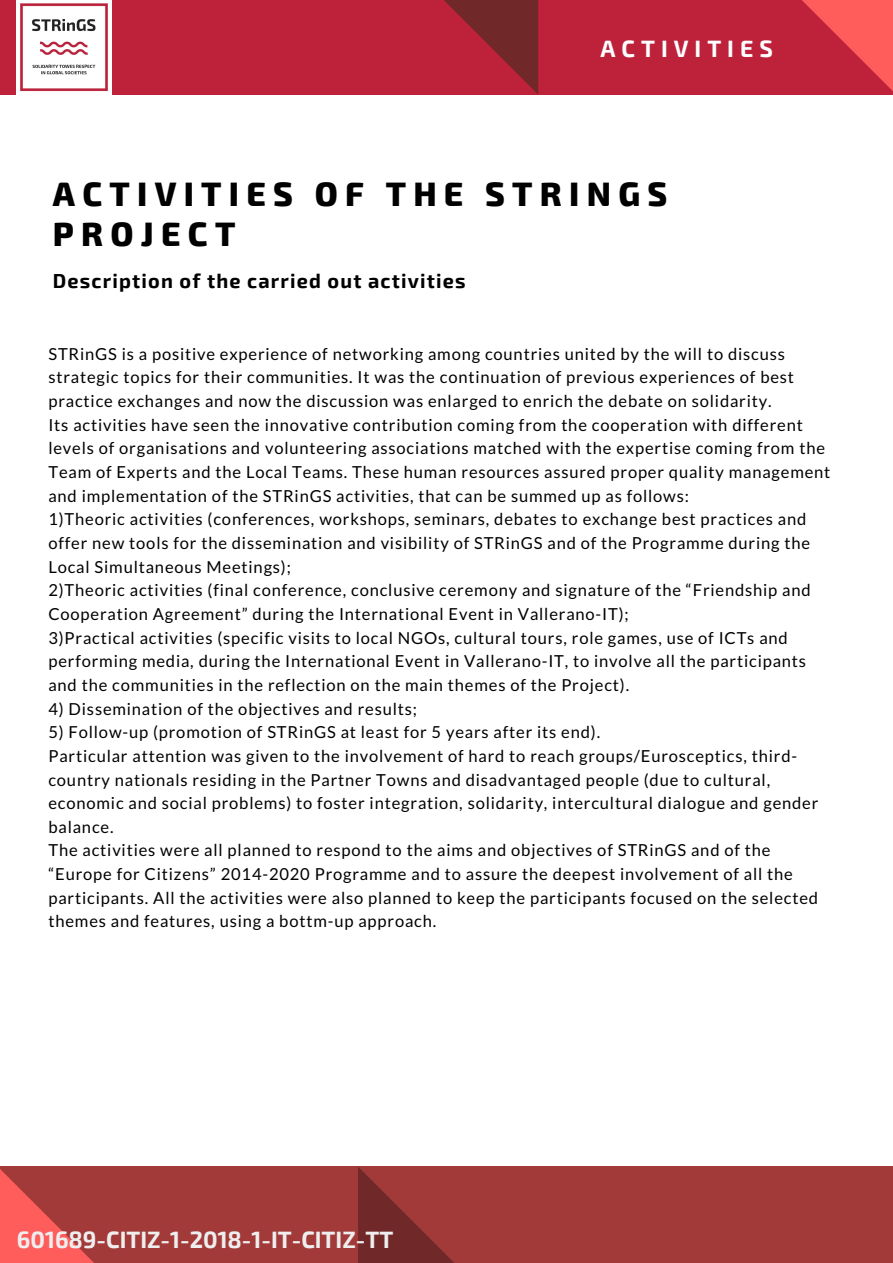
<style>
.page{position:relative;width:893px;height:1263px;background:#fff}
.page>*{position:absolute;margin:0;border:0;box-sizing:border-box;transform-origin:0 0}
.t1{font:800 33.3px/40.5px "Exo 2";letter-spacing:.22em;color:#000}
.t2{font:700 23.25px "Exo 2";color:#eee}
.t3{font:700 23.25px "Exo 2";letter-spacing:.26em;color:#fff}
.t4{font:700 19.8px "Exo 2";letter-spacing:.06em;color:#000}
.t5{font:16.5px/23.7px "Lato";letter-spacing:.05em;color:#000}
</style>
<div class="page">
<div style="left:0;top:1166px;width:893px;height:97px;background:#a23a3a"></div>
<div style="left:0;top:0;width:893px;height:95px;background:#be223b"></div>
<svg style="left:358px;top:1167px;width:96px;height:96px"></svg>
<svg style="left:444px;top:0;width:94px;height:94px"></svg>
<svg style="left:802px;top:0;width:91px;height:91px"></svg>
<svg style="left:0;top:1169px;width:94px;height:94px"></svg>
<img style="left:17px;top:0;width:94px;height:95px">
<h2 class="t3" style="left:600px;top:34px;width:174px">ACTIVITIES</h2>
<h1 class="t1" style="left:53px;top:172px;width:616px">ACTIVITIES OF THE STRINGS<br>PROJECT</h1>
<p class="t4" style="left:53px;top:268px;width:414px">Description of the carried out activities</p>
<p class="t5" style="left:48px;top:342px;width:783px">STRinGS is a positive experience of networking among countries united by the will to discuss strategic topics for their communities. It was the continuation of previous experiences of best practice exchanges and now the discussion was enlarged to enrich the debate on solidarity.<br>Its activities have seen the innovative contribution coming from the cooperation with different levels of organisations and volunteering associations matched with the expertise coming from the Team of Experts and the Local Teams. These human resources assured proper quality management and implementation of the STRinGS activities, that can be summed up as follows:<br>1)Theoric activities (conferences, workshops, seminars, debates to exchange best practices and offer new tools for the dissemination and visibility of STRinGS and of the Programme during the Local Simultaneous Meetings);<br>2)Theoric activities (final conference, conclusive ceremony and signature of the “Friendship and Cooperation Agreement” during the International Event in Vallerano-IT);<br>3)Practical activities (specific visits to local NGOs, cultural tours, role games, use of ICTs and performing media, during the International Event in Vallerano-IT, to involve all the participants and the communities in the reflection on the main themes of the Project).</p>
<p class="t5" style="left:48px;top:696px;width:370px">4) Dissemination of the objectives and results;</p>
<p class="t5" style="left:48px;top:720px;width:771px">5) Follow-up (promotion of STRinGS at least for 5 years after its end).<br>Particular attention was given to the involvement of hard to reach groups/Eurosceptics, third&shy;country nationals residing in the Partner Towns and disadvantaged people (due to cultural, economic and social problems) to foster integration, solidarity, intercultural dialogue and gender balance.<br>The activities were all planned to respond to the aims and objectives of STRinGS and of the “Europe for Citizens” 2014-2020 Programme and to assure the deepest involvement of all the participants. All the activities were also planned to keep the participants focused on the selected themes and features, using a bottm-up approach.</p>
<h2 class="t2" style="left:17px;top:1224px;width:378px">601689-CITIZ-1-2018-1-IT-CITIZ-TT</h2>
</div>
